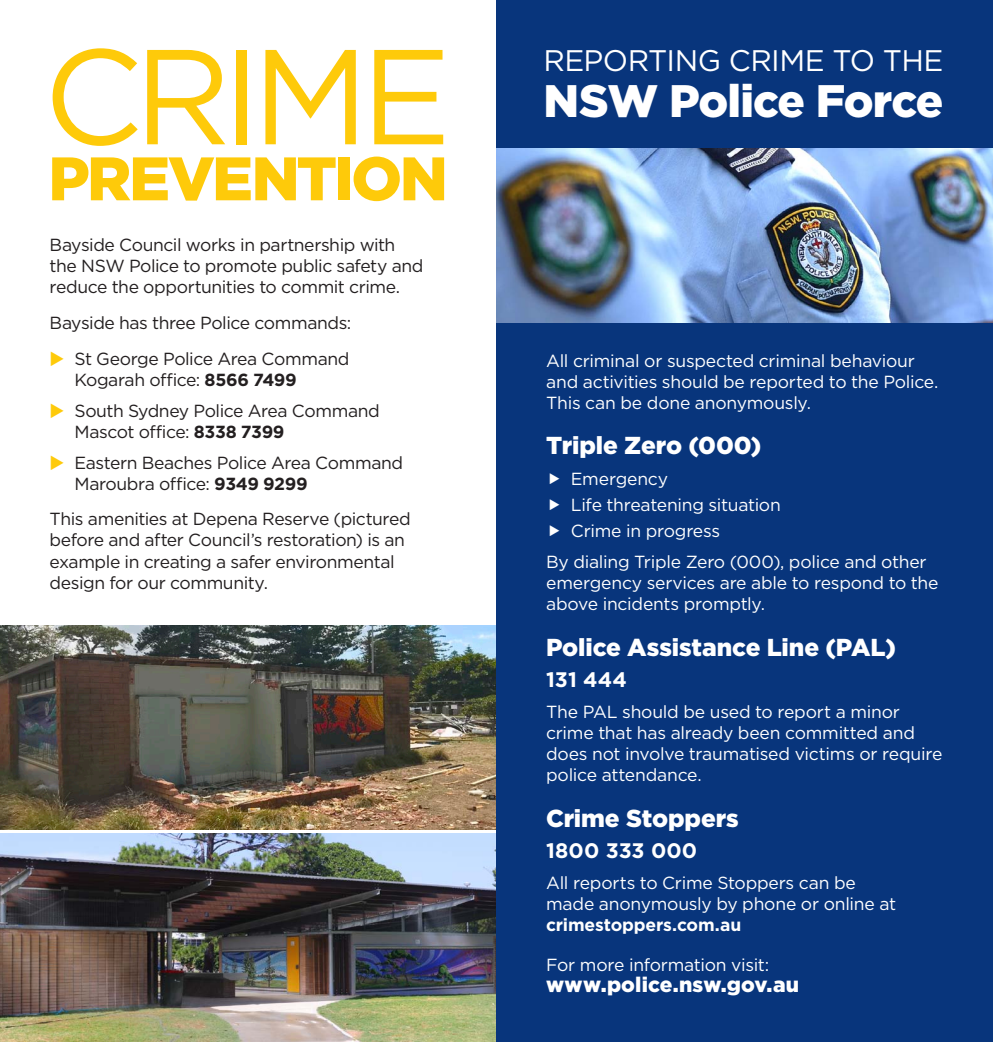
<style>
.page{position:relative;width:993px;height:1042px;background:#fff}
.page>*{position:absolute;margin:0;border:0;box-sizing:border-box;transform-origin:0 0}
.t1{font:134.75px "Gotham";letter-spacing:-.07em;color:#feca0a}
.t2{font:900 61.25px "Gotham";letter-spacing:-.04em;color:#feca0a}
.t3{font:900 45.5px "Gotham";letter-spacing:-.02em;color:#fff}
.t4{font:29.75px "Gotham";letter-spacing:-.015em;color:#fff}
.t5{font:900 24.5px "Gotham";letter-spacing:-.005em;color:#fff}
.t6{font:900 21px "Gotham";letter-spacing:.005em;color:#fff}
.t7{font:700 21px "Gotham";letter-spacing:.005em;color:#fff}
.t8{font:17.5px/21px "Gotham";letter-spacing:-.015em;color:#fff}
.t9{font:17.5px/21px "Gotham";letter-spacing:-.025em;color:#231f20}
.t10{font:700 17.5px "Gotham";letter-spacing:-.01em;color:#fff}
.s1{color:#feca0a}
.s2{font-weight:700}
</style>
<div class="page">
<img style="left:0;top:626px;width:496px;height:203px">
<img style="left:0;top:833px;width:496px;height:209px">
<div style="left:496px;top:0;width:496px;height:1042px;background:#08357c"></div>
<img style="left:496px;top:148px;width:496px;height:174px">
<h1 class="t1" style="left:43px;top:22px;width:409px">CRIME</h1>
<h2 class="t2" style="left:48px;top:143px;width:401px">PREVENTION</h2>
<p class="t9" style="left:50px;top:234px;width:375px">Bayside Council works in partnership with the NSW Police to promote public safety and reduce the opportunities to commit crime.</p>
<p class="t9" style="left:50px;top:312px;width:303px">Bayside has three Police commands:</p>
<p class="t9" style="left:74px;top:348px;width:276px;text-indent:-25px"><span class="s1">◆</span> St George Police Area Command<br>Kogarah office: <span class="s2">8566 7499</span></p>
<p class="t9" style="left:74px;top:400px;width:307px;text-indent:-25px"><span class="s1">◆</span> South Sydney Police Area Command<br>Mascot office: <span class="s2">8338 7399</span></p>
<p class="t9" style="left:74px;top:451px;width:330px;text-indent:-25px"><span class="s1">◆</span> Eastern Beaches Police Area Command<br>Maroubra office: <span class="s2">9349 9299</span></p>
<p class="t9" style="left:50px;top:508px;width:362px">This amenities at Depena Reserve (pictured before and after Council’s restoration) is an example in creating a safer environmental design for our community.</p>
<h3 class="t4" style="left:543px;top:44px;width:401px">REPORTING CRIME TO THE</h3>
<h3 class="t3" style="left:543px;top:74px;width:401px">NSW Police Force</h3>
<p class="t8" style="left:546px;top:349px;width:393px">All criminal or suspected criminal behaviour and activities should be reported to the Police.<br>This can be done anonymously.</p>
<h3 class="t5" style="left:546px;top:431px;width:217px">Triple Zero (000)</h3>
<p class="t8" style="left:570px;top:466px;width:211px;line-height:25.9px">Emergency<br>Life threatening situation<br>Crime in progress</p>
<p class="t8" style="left:546px;top:551px;width:394px">By dialing Triple Zero (000), police and other emergency services are able to respond to the above incidents promptly.</p>
<h3 class="t5" style="left:546px;top:633px;width:351px">Police Assistance Line (PAL)</h3>
<p class="t7" style="left:546px;top:667px;width:82px">131 444</p>
<p class="t8" style="left:546px;top:701px;width:397px">The PAL should be used to report a minor crime that has already been committed and does not involve traumatised victims or require police attendance.</p>
<h3 class="t5" style="left:546px;top:804px;width:194px">Crime Stoppers</h3>
<p class="t7" style="left:546px;top:838px;width:153px">1800 333 000</p>
<p class="t8" style="left:546px;top:871px;width:351px">All reports to Crime Stoppers can be made anonymously by phone or online at</p>
<p class="t10" style="left:546px;top:914px;width:196px">crimestoppers.com.au</p>
<p class="t8" style="left:546px;top:954px;width:224px">For more information visit:</p>
<p class="t6" style="left:546px;top:973px;width:254px">www.police.nsw.gov.au</p>
</div>
